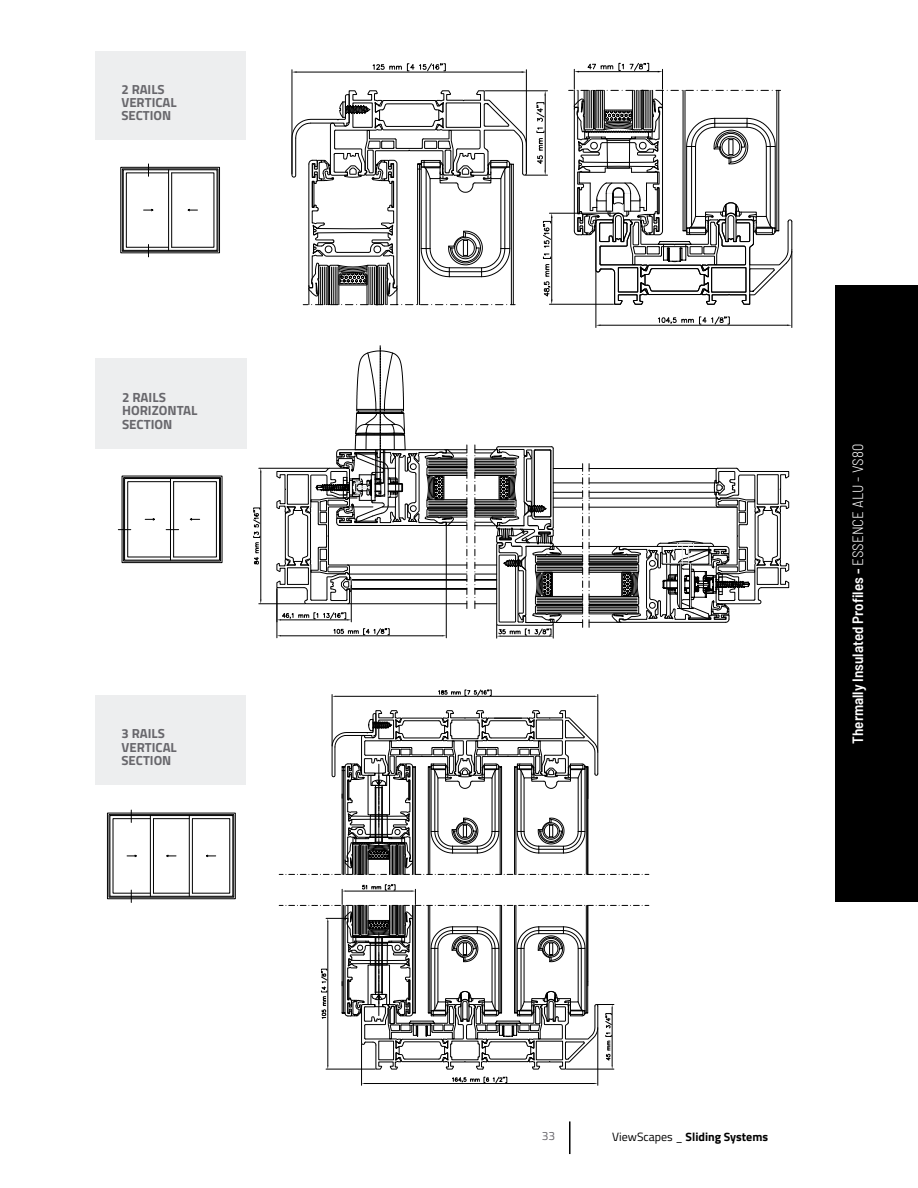
<style>
.page{position:relative;width:918px;height:1188px;background:#fff}
.page>*{position:absolute;margin:0;border:0;box-sizing:border-box;transform-origin:0 0}
.t1{font:600 semi-condensed 15px "Barlow";color:#fff}
.t2{font:700 13.35px/13.4px "Titillium Web";color:#68676c}
.t3{font:700 13.2px/13.2px "Titillium Web";color:#68676c}
.t4{font:700 12px "Titillium Web";color:#000}
.t5{font:12px "Titillium Web";color:#68676c}
.s1{font-weight:300}
.s2{font-weight:400}
</style>
<div class="page">
<div style="left:836px;top:286px;width:82px;height:616px;background:#000"></div>
<hr style="left:569px;top:1121px;width:2px;height:33px;background:#000">
<div style="left:95px;top:51px;width:150px;height:89px;background:#edeeef"></div>
<hr style="left:292px;top:70px;width:1px;height:104px;background:#000">
<hr style="left:526px;top:70px;width:1px;height:102px;background:#000">
<hr style="left:297px;top:72px;width:225px;height:1px;background:#000">
<svg style="left:373px;top:63px;width:72px;height:8px"></svg>
<svg style="left:569px;top:63px;width:224px;height:242px"></svg>
<hr style="left:596px;top:271px;width:1px;height:57px;background:#000">
<hr style="left:792px;top:251px;width:1px;height:77px;background:#000">
<hr style="left:601px;top:325px;width:186px;height:1px;background:#000">
<svg style="left:658px;top:317px;width:18px;height:7px"></svg>
<svg style="left:682px;top:317px;width:47px;height:7px"></svg>
<hr style="left:549px;top:213px;width:68px;height:1px;background:#000">
<hr style="left:549px;top:304px;width:65px;height:1px;background:#000">
<svg style="left:292px;top:91px;width:261px;height:215px"></svg>
<div style="left:121px;top:167px;width:99px;height:86px;border:1px solid #000"></div>
<div style="left:122px;top:169px;width:96px;height:82px;border:1px solid #000"></div>
<div style="left:126px;top:173px;width:43px;height:74px;border:1px solid #000"></div>
<hr style="left:168px;top:170px;width:1px;height:80px;background:#000">
<hr style="left:171px;top:173px;width:1px;height:74px;background:#000">
<svg style="left:187px;top:209px;width:11px;height:2px"></svg>
<svg style="left:143px;top:209px;width:11px;height:2px"></svg>
<svg style="left:148px;top:164px;width:1px;height:12px"></svg>
<svg style="left:148px;top:245px;width:1px;height:12px"></svg>
<div style="left:95px;top:359px;width:152px;height:90px;background:#edeeef"></div>
<div style="left:122px;top:476px;width:100px;height:87px;border:1px solid #000"></div>
<div style="left:123px;top:477px;width:98px;height:84px;border:1px solid #000"></div>
<div style="left:124px;top:478px;width:96px;height:82px;border:1px solid #000"></div>
<div style="left:174px;top:482px;width:43px;height:75px;border:1px solid #000"></div>
<hr style="left:170px;top:479px;width:1px;height:81px;background:#000">
<hr style="left:173px;top:482px;width:1px;height:75px;background:#000">
<svg style="left:189px;top:518px;width:11px;height:2px"></svg>
<svg style="left:145px;top:518px;width:10px;height:2px"></svg>
<svg style="left:118px;top:529px;width:13px;height:1px"></svg>
<svg style="left:589px;top:464px;width:200px;height:163px"></svg>
<hr style="left:259px;top:468px;width:69px;height:1px;background:#000">
<hr style="left:259px;top:604px;width:46px;height:1px;background:#000">
<hr style="left:261px;top:472px;width:1px;height:128px;background:#000">
<svg style="left:253px;top:508px;width:7px;height:56px"></svg>
<hr style="left:351px;top:585px;width:1px;height:37px;background:#000">
<hr style="left:277px;top:589px;width:1px;height:49px;background:#000">
<hr style="left:446px;top:525px;width:1px;height:113px;background:#000">
<hr style="left:281px;top:636px;width:161px;height:1px;background:#000">
<svg style="left:334px;top:628px;width:55px;height:7px"></svg>
<svg style="left:475px;top:445px;width:108px;height:193px"></svg>
<svg style="left:277px;top:346px;width:191px;height:275px"></svg>
<div style="left:95px;top:695px;width:150px;height:89px;background:#edeeef"></div>
<hr style="left:332px;top:695px;width:1px;height:51px;background:#000">
<hr style="left:598px;top:695px;width:1px;height:56px;background:#000">
<hr style="left:336px;top:696px;width:258px;height:1px;background:#000">
<svg style="left:438px;top:690px;width:53px;height:6px"></svg>
<hr style="left:326px;top:1069px;width:49px;height:1px;background:#000">
<hr style="left:361px;top:1044px;width:1px;height:41px;background:#000">
<hr style="left:598px;top:1028px;width:1px;height:57px;background:#000">
<hr style="left:365px;top:1083px;width:229px;height:1px;background:#000">
<svg style="left:452px;top:1077px;width:55px;height:6px"></svg>
<hr style="left:566px;top:1069px;width:48px;height:1px;background:#000">
<svg style="left:279px;top:710px;width:370px;height:359px"></svg>
<div style="left:107px;top:813px;width:128px;height:86px;border:1px solid #000"></div>
<div style="left:109px;top:815px;width:125px;height:82px;border:1px solid #000"></div>
<svg style="left:206px;top:855px;width:10px;height:2px"></svg>
<svg style="left:127px;top:810px;width:66px;height:92px"></svg>
<p class="t3" style="left:121px;top:82px;width:57px">2 RAILS<br>VERTICAL<br>SECTION</p>
<p class="t2" style="left:122px;top:390px;width:77px">2 RAILS<br>HORIZONTAL<br>SECTION</p>
<p class="t3" style="left:121px;top:726px;width:57px">3 RAILS<br>VERTICAL<br>SECTION</p>
<p class="t1" style="left:849px;top:744px;width:301px;rotate:-90deg">Thermally Insulated Profiles - <span class="s1">ESSENCE ALU - VS80</span></p>
<p class="t5" style="left:542px;top:1127px;width:15px">33</p>
<p class="t4" style="left:612px;top:1128px;width:157px"><span class="s2">ViewScapes _</span> Sliding Systems</p>
</div>
